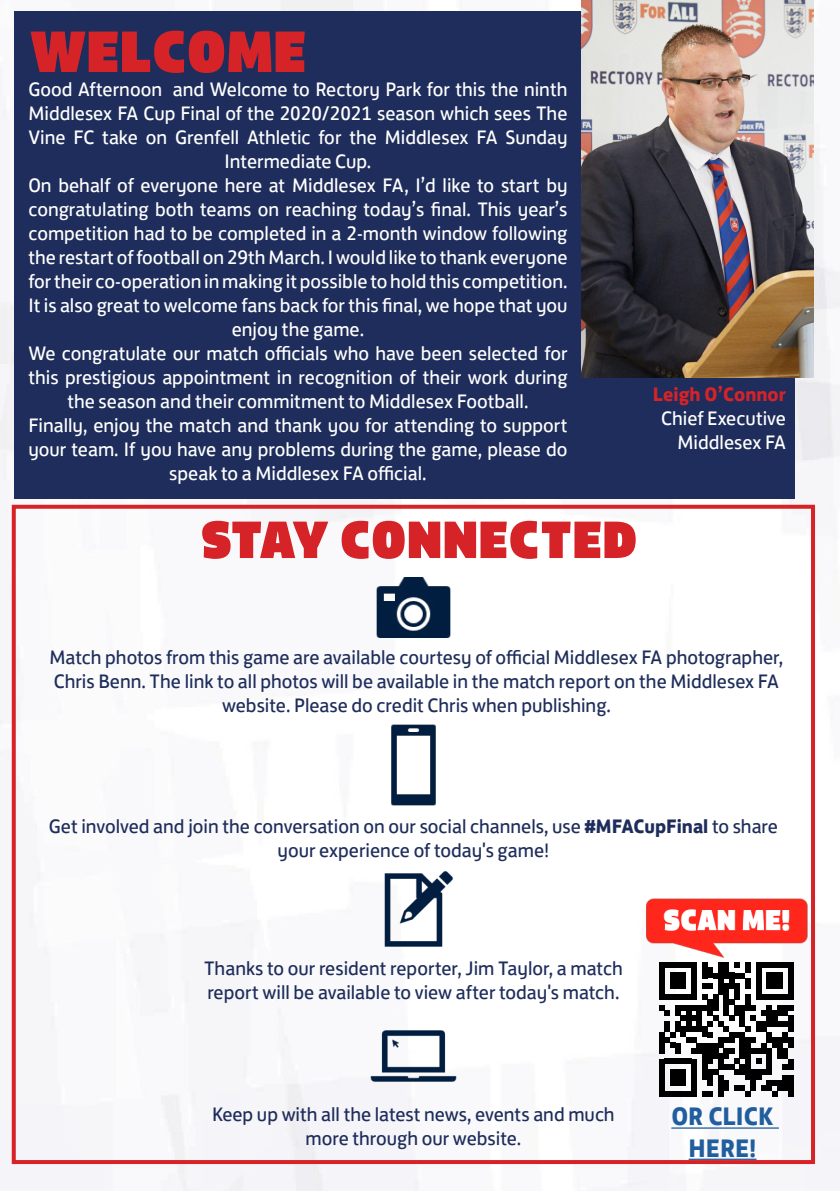
<style>
.page{position:relative;width:840px;height:1191px;background:#fff}
.page>*{position:absolute;margin:0;border:0;box-sizing:border-box;transform-origin:0 0}
.t1{font:60px "FS Jack Poster";color:#d52328}
.t2{font:54px "FS Jack Poster";color:#d52328}
.t3{font:700 26px/31.2px "FS Jack";color:#215e9e;text-align:center}
.t4{font:20px/24px "FS Jack";color:#fff;text-align:center}
.t5{font:20px/24px "FS Jack";color:#1e2d5b;text-align:center}
.t6{font:700 20px "FS Jack";color:#d52328}
.s1{font-weight:700}
</style>
<div class="page">
<img style="left:0;top:0;width:839px;height:1191px">
<div style="left:14px;top:11px;width:780px;height:488px;background:#1e2d5b"></div>
<img style="left:581px;top:0;width:231px;height:377px">
<div style="left:12px;top:505px;width:802px;height:659px;border:4px solid #d52328"></div>
<div style="left:658px;top:1069px;width:6px;height:16px;background:#000"></div>
<div style="left:658px;top:1085px;width:6px;height:11px;background:#000"></div>
<div style="left:669px;top:1069px;width:6px;height:16px;background:#000"></div>
<div style="left:675px;top:1069px;width:5px;height:16px;background:#000"></div>
<div style="left:680px;top:1069px;width:5px;height:16px;background:#000"></div>
<svg style="left:664px;top:1091px;width:27px;height:5px"></svg>
<div style="left:691px;top:1069px;width:5px;height:16px;background:#000"></div>
<div style="left:691px;top:1085px;width:5px;height:11px;background:#000"></div>
<div style="left:701px;top:1069px;width:6px;height:11px;background:#000"></div>
<div style="left:707px;top:1069px;width:5px;height:16px;background:#000"></div>
<svg style="left:701px;top:1091px;width:11px;height:5px"></svg>
<div style="left:717px;top:1074px;width:6px;height:11px;background:#000"></div>
<div style="left:717px;top:1085px;width:6px;height:11px;background:#000"></div>
<svg style="left:723px;top:1080px;width:5px;height:11px"></svg>
<div style="left:744px;top:1069px;width:6px;height:11px;background:#000"></div>
<div style="left:750px;top:1069px;width:5px;height:16px;background:#000"></div>
<div style="left:755px;top:1069px;width:5px;height:11px;background:#000"></div>
<div style="left:782px;top:1074px;width:5px;height:11px;background:#000"></div>
<svg style="left:734px;top:1080px;width:53px;height:16px"></svg>
<svg style="left:658px;top:962px;width:135px;height:112px"></svg>
<div style="left:787px;top:1021px;width:6px;height:11px;background:#000"></div>
<div style="left:787px;top:1037px;width:6px;height:11px;background:#000"></div>
<div style="left:787px;top:1058px;width:6px;height:11px;background:#000"></div>
<div style="left:787px;top:1074px;width:6px;height:11px;background:#000"></div>
<div style="left:787px;top:1085px;width:6px;height:11px;background:#000"></div>
<img style="left:369px;top:566px;width:88px;height:83px">
<img style="left:369px;top:1012px;width:88px;height:87px">
<img style="left:369px;top:721px;width:88px;height:88px">
<img style="left:369px;top:866px;width:88px;height:88px">
<img style="left:644px;top:895px;width:163px;height:63px">
<hr style="left:671px;top:1127px;width:107px;height:1px;background:#215e9e">
<hr style="left:688px;top:1158px;width:68px;height:1px;background:#215e9e">
<h1 class="t1" style="left:30px;top:-1px;width:278px">WELCOME</h1>
<p class="t4" style="left:28px;top:75px;width:540px">Good Afternoon and Welcome to Rectory Park for this the ninth Middlesex FA Cup Final of the 2020/2021 season which sees The Vine FC take on Grenfell Athletic for the Middlesex FA Sunday Intermediate Cup.<br>On behalf of everyone here at Middlesex FA, I’d like to start by congratulating both teams on reaching today’s final. This year’s competition had to be completed in a 2-month window following the restart of football on 29th March. I would like to thank everyone for their co-operation in making it possible to hold this competition.<br>It is also great to welcome fans back for this final, we hope that you enjoy the game.<br>We congratulate our match officials who have been selected for this prestigious appointment in recognition of their work during the season and their commitment to Middlesex Football.<br>Finally, enjoy the match and thank you for attending to support your team. If you have any problems during the game, please do speak to a Middlesex FA official.</p>
<h2 class="t2" style="left:200px;top:492px;width:438px">STAY CONNECTED</h2>
<p class="t6" style="left:652px;top:377px;width:135px">Leigh O’Connor</p>
<p class="t4" style="left:660px;top:404px;width:126px;text-align:right">Chief Executive<br>Middlesex FA</p>
<p class="t5" style="left:49px;top:644px;width:735px">Match photos from this game are available courtesy of official Middlesex FA photographer,<br>Chris Benn. The link to all photos will be available in the match report on the Middlesex FA website. Please do credit Chris when publishing.</p>
<p class="t5" style="left:49px;top:813px;width:730px">Get involved and join the conversation on our social channels, use <span class="s1">#MFACupFinal</span> to share your experience of today's game!</p>
<p class="t5" style="left:204px;top:955px;width:420px;text-align:left">Thanks to our resident reporter, Jim Taylor, a match report will be available to view after today's match.</p>
<p class="t5" style="left:212px;top:1100px;width:404px">Keep up with all the latest news, events and much more through our website.</p>
<h3 class="t3" style="left:671px;top:1099px;width:104px">OR CLICK<br>HERE!</h3>
</div>
